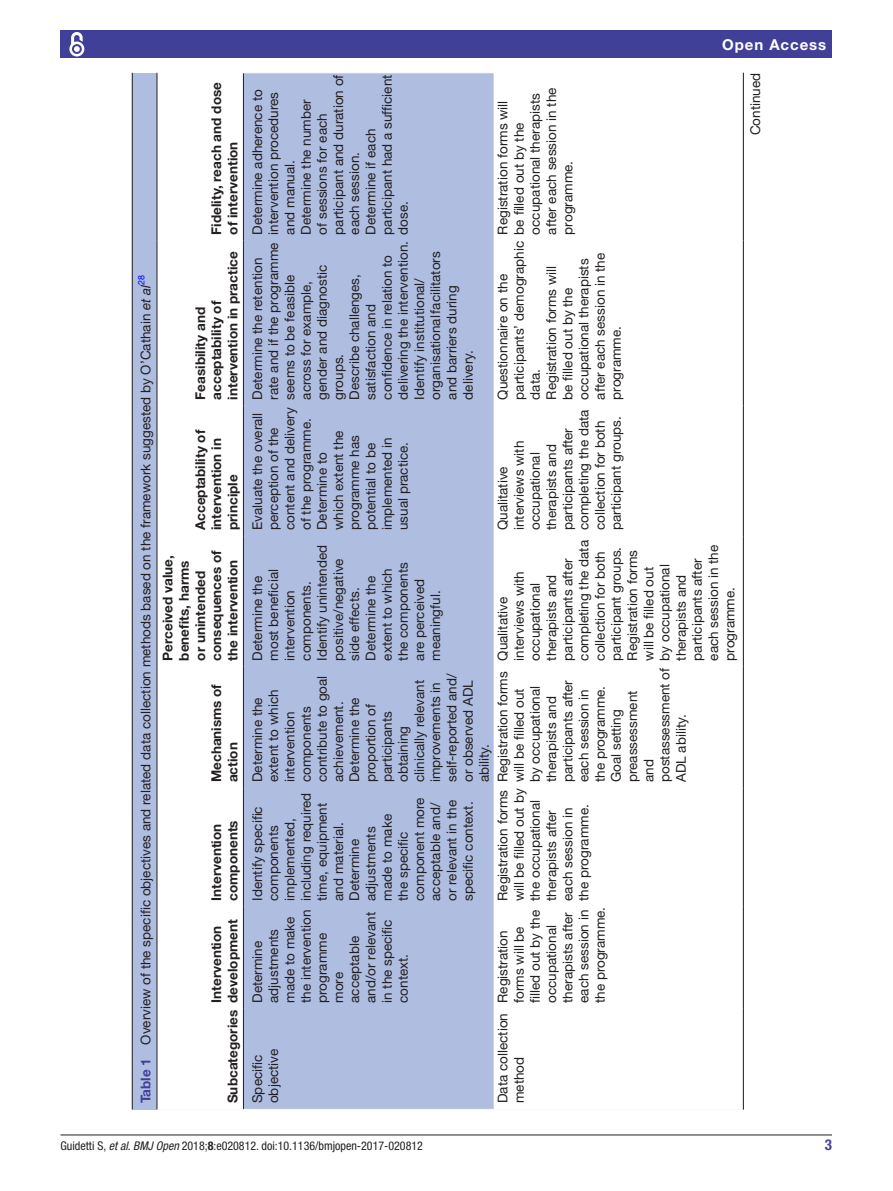
<style>
.page{position:relative;width:893px;height:1191px;background:#fff}
.page>*{position:absolute;margin:0;border:0;box-sizing:border-box;transform-origin:0 0}
.t1{font:700 15px "Helvetica Neue LT Std";letter-spacing:.065em;color:#fff}
.t2{font:700 condensed 15px "Helvetica Neue LT Std";color:#414099}
.t3{font:13.5px/16.2px "Helvetica Neue LT Std";color:#231f20}
.t4{font:700 13.5px/16.2px "Helvetica Neue LT Std";color:#231f20}
.t5{font:condensed 12px "Helvetica Neue LT Std";color:#231f20}
.s1{font-weight:700;color:#414099}
.s2{font-style:italic}
.s3{font-weight:700}
</style>
<div class="page">
<hr style="left:61px;top:1134px;width:771px;height:1px;background:#231f20">
<div style="left:61px;top:31px;width:771px;height:27px;background:#414099"></div>
<svg style="left:69px;top:32px;width:16px;height:25px"></svg>
<div style="left:133px;top:73px;width:611px;height:1036px;background:#afbde1"></div>
<hr style="left:132px;top:73px;width:1px;height:1036px;background:#231f20">
<div style="left:158px;top:73px;width:585px;height:1036px;background:#fff"></div>
<svg style="left:244px;top:73px;width:249px;height:1036px"></svg>
<hr style="left:157px;top:1008px;width:1px;height:101px;background:#231f20">
<hr style="left:243px;top:1008px;width:1px;height:101px;background:#231f20">
<hr style="left:157px;top:906px;width:1px;height:102px;background:#231f20">
<hr style="left:243px;top:906px;width:1px;height:102px;background:#231f20">
<hr style="left:157px;top:788px;width:1px;height:118px;background:#231f20">
<hr style="left:243px;top:788px;width:1px;height:118px;background:#231f20">
<hr style="left:157px;top:666px;width:1px;height:122px;background:#231f20">
<hr style="left:243px;top:666px;width:1px;height:122px;background:#231f20">
<hr style="left:157px;top:536px;width:1px;height:130px;background:#231f20">
<hr style="left:243px;top:536px;width:1px;height:130px;background:#231f20">
<hr style="left:157px;top:405px;width:1px;height:131px;background:#231f20">
<hr style="left:243px;top:405px;width:1px;height:131px;background:#231f20">
<hr style="left:157px;top:240px;width:1px;height:165px;background:#231f20">
<hr style="left:243px;top:240px;width:1px;height:165px;background:#231f20">
<hr style="left:157px;top:73px;width:1px;height:167px;background:#231f20">
<hr style="left:243px;top:73px;width:1px;height:167px;background:#231f20">
<hr style="left:743px;top:1008px;width:1px;height:101px;background:#231f20">
<hr style="left:743px;top:906px;width:1px;height:102px;background:#231f20">
<hr style="left:743px;top:788px;width:1px;height:118px;background:#231f20">
<hr style="left:743px;top:666px;width:1px;height:122px;background:#231f20">
<hr style="left:743px;top:536px;width:1px;height:130px;background:#231f20">
<hr style="left:743px;top:405px;width:1px;height:131px;background:#231f20">
<hr style="left:743px;top:240px;width:1px;height:165px;background:#231f20">
<hr style="left:743px;top:73px;width:1px;height:167px;background:#231f20">
<p class="t3" style="left:138px;top:1103px;width:830px;rotate:-90deg"><span class="s1">Table 1</span> Overview of the specific objectives and related data collection methods based on the framework suggested by O’Cathain <span class="s2">et al</span><sup>28</sup></p>
<p class="t4" style="left:208px;top:234px;width:154px;rotate:-90deg">Fidelity, reach and dose of intervention</p>
<p class="t4" style="left:192px;top:399px;width:150px;rotate:-90deg">Feasibility and acceptability of intervention in practice</p>
<p class="t4" style="left:192px;top:530px;width:102px;rotate:-90deg">Acceptability of intervention in principle</p>
<p class="t4" style="left:159px;top:660px;width:112px;rotate:-90deg">Perceived value, benefits, harms or unintended consequences of the intervention</p>
<p class="t4" style="left:208px;top:782px;width:100px;rotate:-90deg">Mechanisms of action</p>
<p class="t4" style="left:208px;top:900px;width:82px;rotate:-90deg">Intervention components</p>
<p class="t4" style="left:208px;top:1002px;width:85px;rotate:-90deg">Intervention development</p>
<p class="t4" style="left:224px;top:1103px;width:95px;rotate:-90deg">Subcategories</p>
<p class="t3" style="left:249px;top:234px;width:161px;rotate:-90deg">Determine adherence to intervention procedures and manual.<br>Determine the number<br>of sessions for each participant and duration of each session.<br>Determine if each participant had a sufficient dose.</p>
<p class="t3" style="left:249px;top:399px;width:160px;rotate:-90deg">Determine the retention rate and if the programme seems to be feasible across for example, gender and diagnostic groups.<br>Describe challenges, satisfaction and confidence in relation to delivering the intervention.<br>Identify institutional/ organisationalfacilitators and barriers during delivery.</p>
<p class="t3" style="left:249px;top:530px;width:124px;rotate:-90deg">Evaluate the overall perception of the content and delivery of the programme.<br>Determine to<br>which extent the programme has potential to be implemented in usual practice.</p>
<p class="t3" style="left:249px;top:660px;width:117px;rotate:-90deg">Determine the most beneficial intervention components.<br>Identify unintended positive/negative side effects.<br>Determine the extent to which<br>the components are perceived meaningful.</p>
<p class="t3" style="left:494px;top:234px;width:148px;rotate:-90deg">Registration forms will be filled out by the occupational therapists after each session in the programme.</p>
<p class="t3" style="left:494px;top:399px;width:160px;rotate:-90deg">Questionnaire on the participants’ demographic data.<br>Registration forms will<br>be filled out by the occupational therapists after each session in the programme.</p>
<p class="t3" style="left:494px;top:530px;width:122px;rotate:-90deg">Qualitative interviews with occupational therapists and participants after completing the data collection for both participant groups.</p>
<p class="t1" style="left:722px;top:35px;width:106px">Open Access</p>
<p class="t3" style="left:747px;top:135px;width:64px;rotate:-90deg">Continued</p>
<p class="t3" style="left:494px;top:660px;width:122px;rotate:-90deg">Qualitative interviews with occupational therapists and participants after completing the data collection for both participant groups.<br>Registration forms will be filled out<br>by occupational therapists and participants after each session in the programme.</p>
<p class="t3" style="left:494px;top:782px;width:116px;rotate:-90deg">Registration forms will be filled out<br>by occupational therapists and participants after each session in the programme.<br>Goal setting preassessment and postassessment of<br>ADL ability.</p>
<p class="t3" style="left:249px;top:782px;width:110px;rotate:-90deg">Determine the extent to which intervention components contribute to goal achievement.<br>Determine the proportion of participants obtaining clinically relevant improvements in self-reported and/ or observed ADL ability.</p>
<p class="t3" style="left:249px;top:900px;width:109px;rotate:-90deg">Identify specific components implemented, including required time, equipment and material.<br>Determine adjustments made to make the specific component more acceptable and/ or relevant in the specific context.</p>
<p class="t3" style="left:249px;top:1002px;width:95px;rotate:-90deg">Determine adjustments made to make the intervention programme more acceptable and/or relevant in the specific context.</p>
<p class="t3" style="left:249px;top:1103px;width:56px;rotate:-90deg">Specific objective</p>
<p class="t3" style="left:494px;top:900px;width:113px;rotate:-90deg">Registration forms will be filled out by the occupational therapists after each session in the programme.</p>
<p class="t3" style="left:494px;top:1002px;width:97px;rotate:-90deg">Registration forms will be filled out by the occupational therapists after each session in the programme.</p>
<p class="t3" style="left:494px;top:1103px;width:92px;rotate:-90deg">Data collection method</p>
<p class="t5" style="left:61px;top:1138px;width:364px">Guidetti S, <span class="s2">et al</span>. <span class="s2">BMJ Open</span> 2018;<span class="s3">8</span>:e020812. doi:10.1136/bmjopen-2017-020812</p>
<p class="t2" style="left:825px;top:1135px;width:9px">3</p>
</div>
